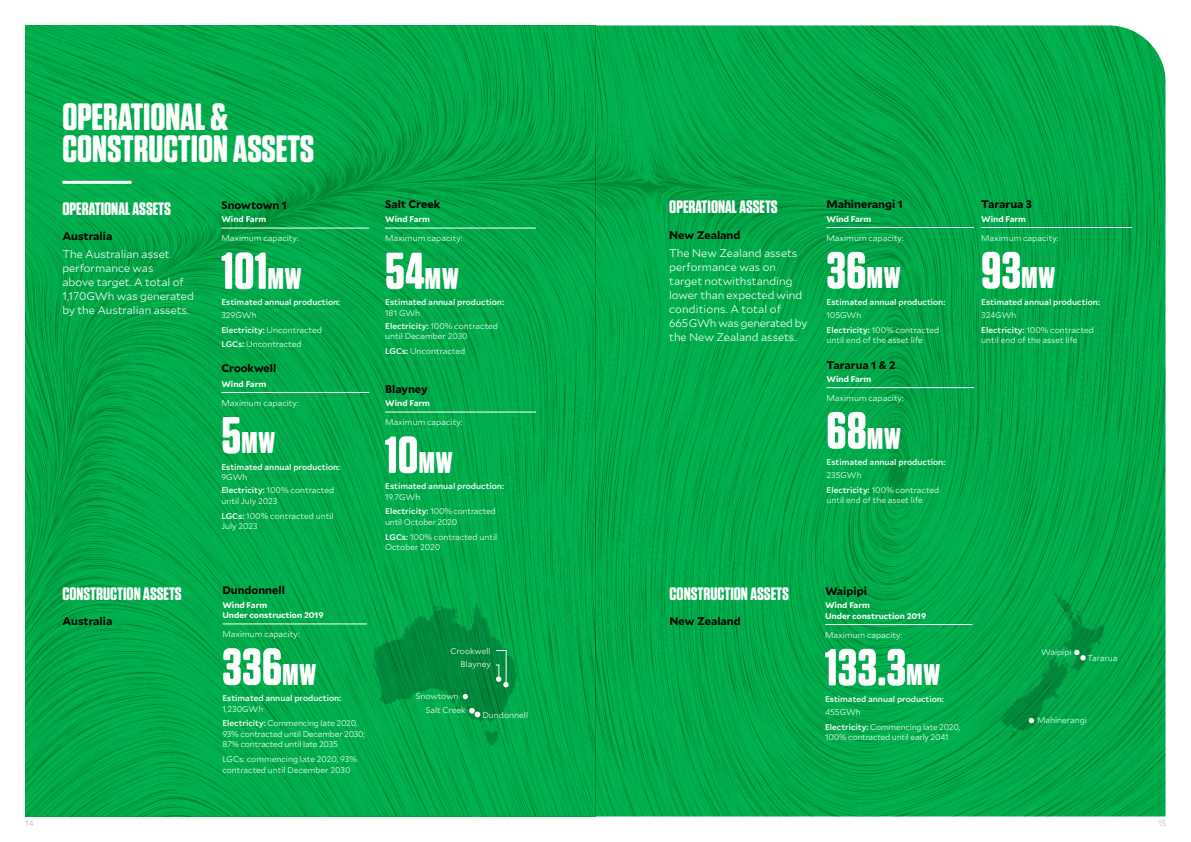
<style>
.page{position:relative;width:1191px;height:842px;background:#fff}
.page>*{position:absolute;margin:0;border:0;box-sizing:border-box;transform-origin:0 0}
.t1{font:700 51.8px "Tungsten Rounded";letter-spacing:.01em;color:#fff}
.t2{font:700 38px/32px "Tungsten Rounded";color:#fff}
.t3{font:700 30px "Tungsten Rounded";color:#fff}
.t4{font:700 18px "Tungsten Rounded";color:#fff}
.t5{font:300 11px/14px "Mallory";color:#fff}
.t6{font:700 11px "Mallory";color:#000}
.t7{font:300 8.3px/14.7px "Mallory";color:#fff}
.t8{font:500 8.3px "Mallory";color:#fff}
.t9{font:300 8.3px/14.7px "Mallory";letter-spacing:-.02em;color:#fff}
.t10{font:700 8.3px/10.5px "Mallory";color:#fff}
.t11{font:8px "Mallory";color:#c7c8ca}
.s1{font-size:30px}
.s2{font-weight:500}
.s3{font-size:51.8px}
</style>
<div class="page">
<img style="left:25px;top:26px;width:570px;height:790px">
<img style="left:367px;top:601px;width:155px;height:151px">
<hr style="left:222px;top:624px;width:145px;height:1px;background:#fff">
<hr style="left:385px;top:228px;width:151px;height:1px;background:#fff">
<hr style="left:385px;top:412px;width:151px;height:1px;background:#fff">
<hr style="left:221px;top:228px;width:148px;height:1px;background:#fff">
<hr style="left:221px;top:392px;width:148px;height:1px;background:#fff">
<svg style="left:495px;top:650px;width:13px;height:37px"></svg>
<svg style="left:462px;top:694px;width:6px;height:5px"></svg>
<hr style="left:62px;top:181px;width:70px;height:3px;background:#fff">
<svg style="left:469px;top:708px;width:11px;height:9px"></svg>
<svg style="left:595px;top:26px;width:570px;height:790px;background:#00a848"></svg>
<hr style="left:826px;top:227px;width:148px;height:1px;background:#fff">
<hr style="left:826px;top:387px;width:148px;height:1px;background:#fff">
<hr style="left:825px;top:624px;width:147px;height:1px;background:#fff">
<hr style="left:981px;top:227px;width:151px;height:1px;background:#fff">
<img style="left:994px;top:585px;width:113px;height:167px">
<svg style="left:1074px;top:650px;width:11px;height:10px"></svg>
<svg style="left:1028px;top:718px;width:6px;height:5px"></svg>
<p class="t11" style="left:25px;top:817px;width:10px">14</p>
<h2 class="t2" style="left:62px;top:102px;width:253px">OPERATIONAL &amp;<br>CONSTRUCTION ASSETS</h2>
<h3 class="t4" style="left:62px;top:199px;width:110px">OPERATIONAL ASSETS</h3>
<h3 class="t6" style="left:62px;top:228px;width:52px">Australia</h3>
<h3 class="t5" style="left:62px;top:247px;width:133px">The Australian asset performance was<br>above target. A total of<br>1,170GWh was generated by the Australian assets.</h3>
<h3 class="t4" style="left:62px;top:584px;width:121px">CONSTRUCTION ASSETS</h3>
<h3 class="t6" style="left:62px;top:613px;width:52px">Australia</h3>
<h3 class="t6" style="left:221px;top:197px;width:67px">Snowtown 1</h3>
<p class="t10" style="left:221px;top:214px;width:46px">Wind Farm</p>
<p class="t7" style="left:221px;top:231px;width:79px">Maximum capacity:</p>
<h1 class="t1" style="left:221px;top:243px;width:81px">101<span class="s1">MW</span></h1>
<p class="t8" style="left:221px;top:296px;width:120px">Estimated annual production:</p>
<p class="t7" style="left:221px;top:308px;width:102px">329GWh<br><span class="s2">Electricity:</span> Uncontracted</p>
<p class="t7" style="left:221px;top:336px;width:82px"><span class="s2">LGCs:</span> Uncontracted</p>
<h3 class="t6" style="left:221px;top:360px;width:56px">Crookwell</h3>
<p class="t10" style="left:221px;top:378px;width:46px">Wind Farm</p>
<p class="t7" style="left:221px;top:395px;width:79px">Maximum capacity:</p>
<h3 class="t3" style="left:221px;top:427px;width:55px"><span class="s3">5</span>MW</h3>
<p class="t8" style="left:221px;top:460px;width:120px">Estimated annual production:</p>
<p class="t7" style="left:221px;top:470px;width:114px;line-height:13.3px">9GWh<br><span class="s2">Electricity:</span> 100% contracted</p>
<p class="t7" style="left:221px;top:493px;width:114px">until July 2023<br><span class="s2">LGCs:</span> 100% contracted until</p>
<p class="t7" style="left:221px;top:518px;width:38px">July 2023</p>
<h3 class="t6" style="left:222px;top:582px;width:64px">Dundonnell</h3>
<p class="t10" style="left:222px;top:599px;width:103px">Wind Farm<br>Under construction 2019</p>
<p class="t7" style="left:222px;top:626px;width:79px">Maximum capacity:</p>
<h1 class="t1" style="left:222px;top:639px;width:95px">336<span class="s1">MW</span></h1>
<p class="t8" style="left:222px;top:692px;width:120px">Estimated annual production:</p>
<p class="t9" style="left:222px;top:701px;width:137px">1,230GWh<br><span class="s2">Electricity:</span> Commencing late 2020,</p>
<p class="t9" style="left:222px;top:728px;width:144px;line-height:10.5px">93% contracted until December 2030;<br>87% contracted until late 2035</p>
<p class="t7" style="left:222px;top:753px;width:136px;line-height:10.5px">LGCs: commencing late 2020, 93% contracted until December 2030</p>
<h3 class="t6" style="left:385px;top:195px;width:56px">Salt Creek</h3>
<p class="t10" style="left:385px;top:214px;width:46px">Wind Farm</p>
<p class="t7" style="left:385px;top:231px;width:79px">Maximum capacity:</p>
<h1 class="t1" style="left:385px;top:243px;width:75px">54<span class="s1">MW</span></h1>
<p class="t8" style="left:385px;top:296px;width:120px">Estimated annual production:</p>
<p class="t7" style="left:385px;top:306px;width:114px;line-height:13.3px">181 GWh<br><span class="s2">Electricity:</span> 100% contracted</p>
<p class="t7" style="left:385px;top:329px;width:84px">until December 2030<br><span class="s2">LGCs:</span> Uncontracted</p>
<h3 class="t6" style="left:385px;top:381px;width:44px">Blayney</h3>
<p class="t10" style="left:385px;top:397px;width:46px">Wind Farm</p>
<p class="t7" style="left:385px;top:414px;width:79px">Maximum capacity:</p>
<h1 class="t1" style="left:385px;top:427px;width:69px">10<span class="s1">MW</span></h1>
<p class="t8" style="left:385px;top:480px;width:120px">Estimated annual production:</p>
<p class="t9" style="left:385px;top:489px;width:112px">19.7GWh<br><span class="s2">Electricity:</span> 100% contracted</p>
<p class="t7" style="left:385px;top:514px;width:114px">until October 2020<br><span class="s2">LGCs:</span> 100% contracted until</p>
<p class="t7" style="left:385px;top:539px;width:57px">October 2020</p>
<p class="t7" style="left:450px;top:644px;width:42px;line-height:13.3px;text-align:right">Crookwell<br>Blayney</p>
<p class="t7" style="left:416px;top:688px;width:44px">Snowtown</p>
<p class="t7" style="left:426px;top:702px;width:41px">Salt Creek</p>
<p class="t7" style="left:482px;top:707px;width:47px">Dundonnell</p>
<h3 class="t4" style="left:669px;top:197px;width:110px">OPERATIONAL ASSETS</h3>
<h3 class="t6" style="left:669px;top:227px;width:73px">New Zealand</h3>
<h3 class="t5" style="left:669px;top:246px;width:139px">The New Zealand assets performance was on target notwithstanding lower than expected wind conditions. A total of<br>665GWh was generated by the New Zealand assets.</h3>
<h3 class="t6" style="left:826px;top:196px;width:78px">Mahinerangi 1</h3>
<p class="t10" style="left:826px;top:213px;width:46px">Wind Farm</p>
<p class="t7" style="left:826px;top:230px;width:79px">Maximum capacity:</p>
<h1 class="t1" style="left:826px;top:242px;width:75px">36<span class="s1">MW</span></h1>
<p class="t8" style="left:826px;top:296px;width:120px">Estimated annual production:</p>
<p class="t7" style="left:826px;top:307px;width:114px">105GWh<br><span class="s2">Electricity:</span> 100% contracted</p>
<p class="t7" style="left:826px;top:332px;width:98px">until end of the asset life</p>
<h3 class="t6" style="left:826px;top:356px;width:71px">Tararua 1 &amp; 2</h3>
<p class="t10" style="left:826px;top:373px;width:46px">Wind Farm</p>
<p class="t7" style="left:826px;top:390px;width:79px">Maximum capacity:</p>
<h1 class="t1" style="left:826px;top:402px;width:76px">68<span class="s1">MW</span></h1>
<p class="t8" style="left:826px;top:456px;width:120px">Estimated annual production:</p>
<p class="t7" style="left:826px;top:467px;width:114px">235GWh<br><span class="s2">Electricity:</span> 100% contracted</p>
<p class="t7" style="left:826px;top:493px;width:98px">until end of the asset life</p>
<h3 class="t6" style="left:981px;top:196px;width:52px">Tararua 3</h3>
<p class="t10" style="left:981px;top:213px;width:46px">Wind Farm</p>
<p class="t7" style="left:981px;top:230px;width:79px">Maximum capacity:</p>
<h1 class="t1" style="left:981px;top:242px;width:75px">93<span class="s1">MW</span></h1>
<p class="t8" style="left:981px;top:296px;width:120px">Estimated annual production:</p>
<p class="t7" style="left:981px;top:307px;width:114px">324GWh<br><span class="s2">Electricity:</span> 100% contracted</p>
<p class="t7" style="left:981px;top:332px;width:98px">until end of the asset life</p>
<h3 class="t4" style="left:669px;top:584px;width:121px">CONSTRUCTION ASSETS</h3>
<h3 class="t6" style="left:669px;top:613px;width:73px">New Zealand</h3>
<h3 class="t6" style="left:825px;top:583px;width:43px">Waipipi</h3>
<p class="t10" style="left:825px;top:599px;width:103px">Wind Farm<br>Under construction 2019</p>
<p class="t7" style="left:825px;top:627px;width:79px">Maximum capacity:</p>
<h1 class="t1" style="left:825px;top:639px;width:117px">133.3<span class="s1">MW</span></h1>
<p class="t8" style="left:825px;top:693px;width:120px">Estimated annual production:</p>
<p class="t9" style="left:825px;top:704px;width:137px">455GWh<br><span class="s2">Electricity:</span> Commencing late 2020,</p>
<p class="t9" style="left:825px;top:729px;width:125px">100% contracted until early 2041</p>
<p class="t7" style="left:1041px;top:644px;width:32px">Waipipi</p>
<p class="t7" style="left:1087px;top:650px;width:32px">Tararua</p>
<p class="t7" style="left:1037px;top:712px;width:51px">Mahinerangi</p>
<p class="t11" style="left:1158px;top:817px;width:10px">15</p>
</div>
